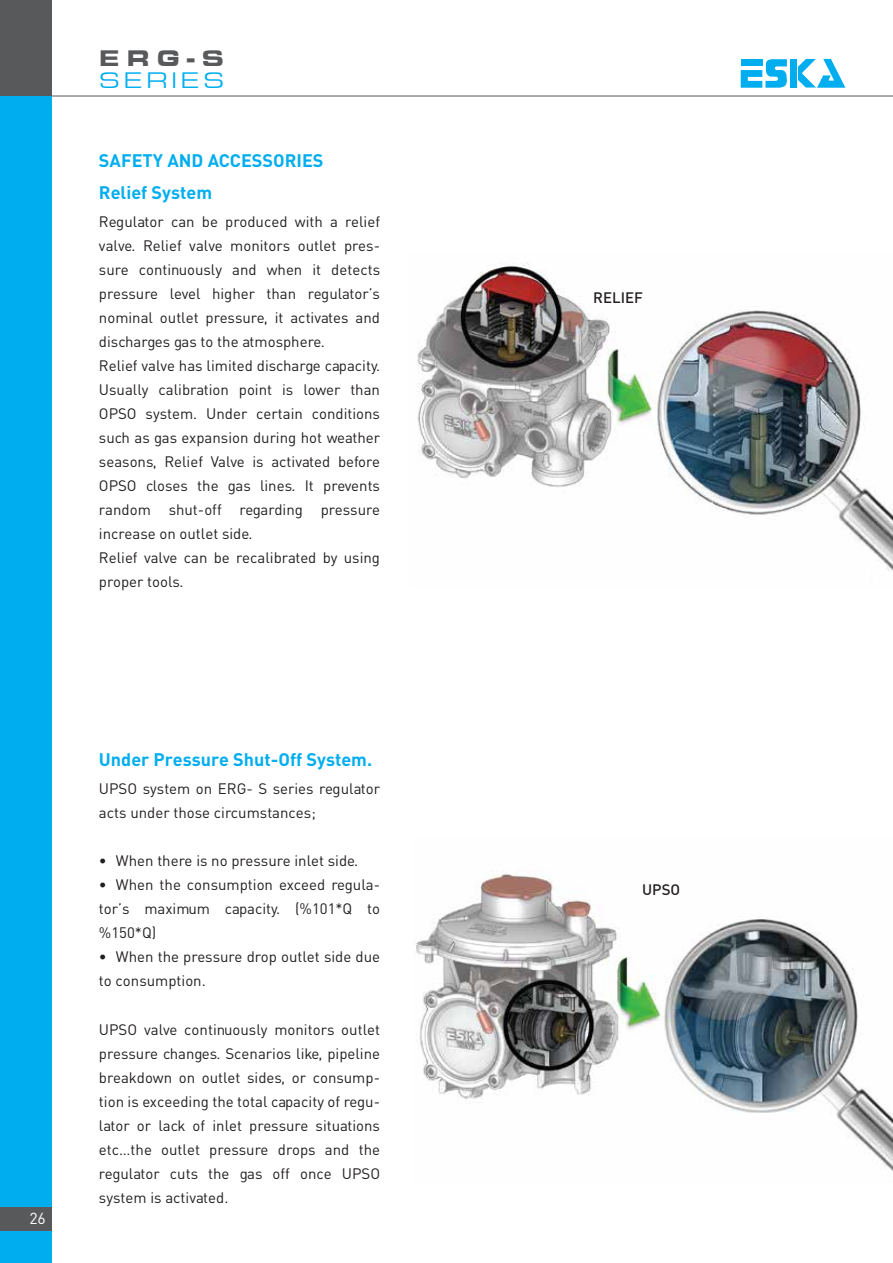
<style>
.page{position:relative;width:893px;height:1263px;background:#fff}
.page>*{position:absolute;margin:0;border:0;box-sizing:border-box;transform-origin:0 0}
.t1{font:23.25px/21.6px "Eurostile Extended";letter-spacing:.145em;color:#00aeef}
.t2{font:18px "DINT Bold Tr";color:#00aeef}
.t3{font:15.75px "DIN Tr";color:#fff}
.t4{font:15px/24px "DIN Tr";color:#231f20}
.t5{font:15px "DIN Medium Tr";color:#231f20}
.s1{font-weight:700;color:#58595b}
</style>
<div class="page">
<img style="left:414px;top:871px;width:479px;height:301px">
<img style="left:417px;top:263px;width:476px;height:308px">
<hr style="left:51px;top:96px;width:842px;height:1px;background:#58595b">
<div style="left:790px;top:59px;width:7px;height:29px;background:#00aeef"></div>
<svg style="left:798px;top:59px;width:47px;height:29px"></svg>
<svg style="left:741px;top:59px;width:46px;height:29px"></svg>
<div style="left:0;top:0;width:51px;height:1263px;background:#00aeef"></div>
<div style="left:0;top:0;width:51px;height:96px;background:#58595b"></div>
<div style="left:0;top:1207px;width:51px;height:24px;background:#58595b"></div>
<p class="t1" style="left:99px;top:48px;width:127px"><span class="s1">ERG-S<br></span>SERIES</p>
<p class="t2" style="left:99px;top:148px;width:226px">SAFETY AND ACCESSORIES</p>
<p class="t2" style="left:99px;top:180px;width:115px">Relief System</p>
<p class="t4" style="left:99px;top:210px;width:283px">Regulator can be produced with a relief valve. Relief valve monitors outlet pres&shy;sure continuously and when it detects pressure level higher than regulator’s nominal outlet pressure, it activates and discharges gas to the atmosphere.<br>Relief valve has limited discharge capacity.<br>Usually calibration point is lower than OPSO system. Under certain conditions such as gas expansion during hot weather seasons, Relief Valve is activated before OPSO closes the gas lines. It prevents random shut-off regarding pressure increase on outlet side.<br>Relief valve can be recalibrated by using proper tools.</p>
<p class="t3" style="left:29px;top:1208px;width:18px">26</p>
<p class="t2" style="left:99px;top:748px;width:275px">Under Pressure Shut-Off System.</p>
<p class="t4" style="left:99px;top:777px;width:283px">UPSO system on ERG- S series regulator acts under those circumstances;</p>
<p class="t4" style="left:99px;top:849px;width:261px">• When there is no pressure inlet side.</p>
<p class="t4" style="left:99px;top:873px;width:283px;text-align:justify">• When the consumption exceed regula&shy;tor’s maximum capacity. (%101*Q to %150*Q)</p>
<p class="t4" style="left:99px;top:945px;width:283px">• When the pressure drop outlet side due to consumption.</p>
<p class="t4" style="left:99px;top:1017px;width:283px;text-align:justify">UPSO valve continuously monitors outlet pressure changes. Scenarios like, pipeline breakdown on outlet sides, or consump&shy;tion is exceeding the total capacity of regu&shy;lator or lack of inlet pressure situations etc…the outlet pressure drops and the regulator cuts the gas off once UPSO system is activated.</p>
<p class="t5" style="left:593px;top:288px;width:51px">RELIEF</p>
<p class="t5" style="left:642px;top:880px;width:40px">UPSO</p>
</div>
